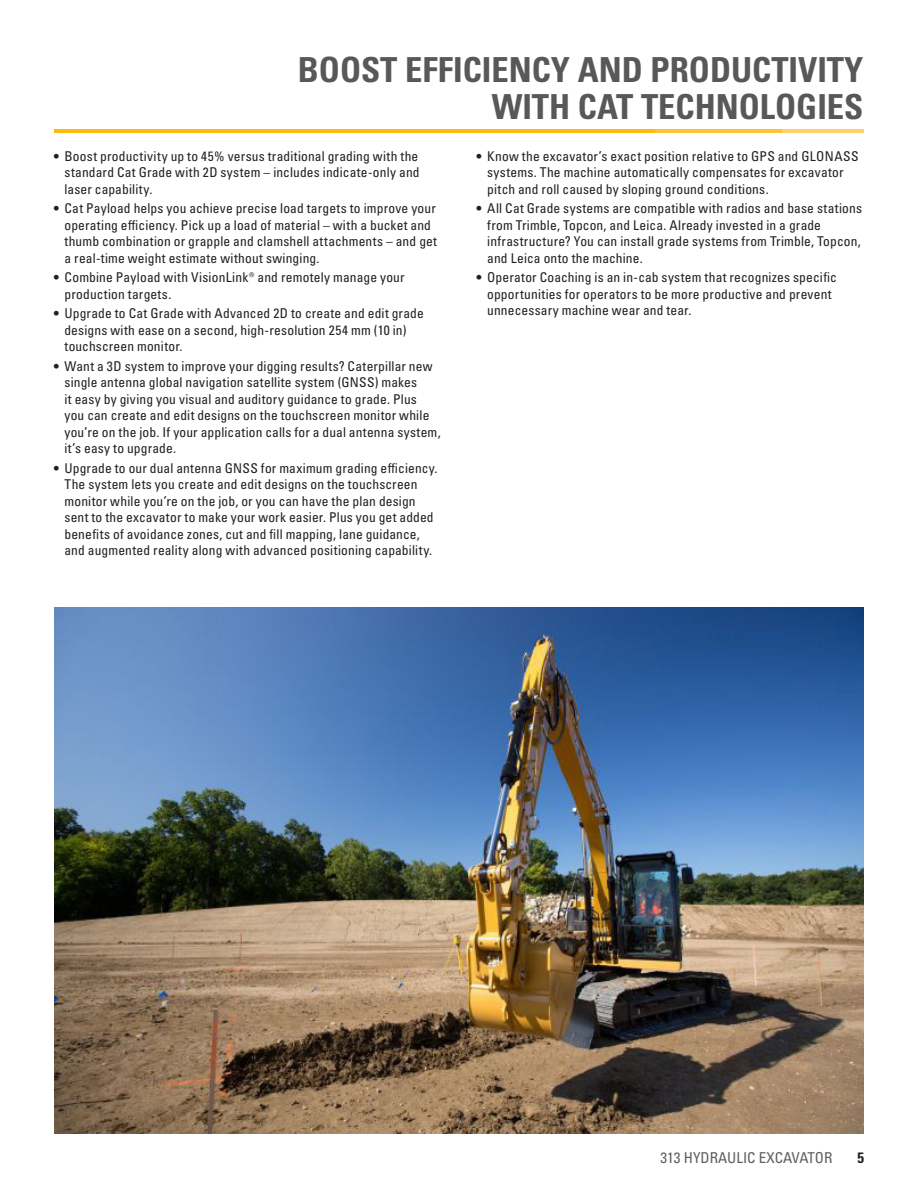
<style>
.page{position:relative;width:918px;height:1188px;background:#fff}
.page>*{position:absolute;margin:0;border:0;box-sizing:border-box;transform-origin:0 0}
.t1{font:34.5px/37.5px "Univers LTCYR 67 Bold Cond";color:#57585a;text-align:right}
.t2{font:condensed 15px "Univers LTCYR 57";color:#5d6163}
.t3{font:15px "Univers LTCYR 67 Bold Cond";color:#231f20}
.t4{font:condensed 13.5px/16.5px "Univers LTCYR 57";letter-spacing:.01em;color:#231f20}
</style>
<div class="page">
<hr style="left:54px;top:129px;width:601px;height:4px;background:#fcba13">
<hr style="left:654px;top:129px;width:128px;height:4px;background:#fcc437">
<hr style="left:782px;top:129px;width:81px;height:4px;background:#fdd266">
<img style="left:54px;top:608px;width:809px;height:526px">
<h1 class="t1" style="left:298px;top:50px;width:567px">BOOST EFFICIENCY AND PRODUCTIVITY<br>WITH CAT TECHNOLOGIES</h1>
<p class="t4" style="left:65px;top:147px;width:357px;text-align:justify;text-indent:-11px">• Boost productivity up to 45% versus traditional grading with the standard Cat Grade with 2D system – includes indicate-only and laser capability.</p>
<p class="t4" style="left:65px;top:200px;width:374px;text-indent:-11px">• Cat Payload helps you achieve precise load targets to improve your operating efficiency. Pick up a load of material – with a bucket and thumb combination or grapple and clamshell attachments – and get a real-time weight estimate without swinging.</p>
<p class="t4" style="left:65px;top:269px;width:342px;text-indent:-11px">• Combine Payload with VisionLink® and remotely manage your production targets.</p>
<p class="t4" style="left:65px;top:305px;width:361px;text-indent:-11px">• Upgrade to Cat Grade with Advanced 2D to create and edit grade designs with ease on a second, high-resolution 254 mm (10 in) touchscreen monitor.</p>
<p class="t4" style="left:65px;top:357px;width:378px;text-indent:-11px">• Want a 3D system to improve your digging results? Caterpillar new single antenna global navigation satellite system (GNSS) makes<br>it easy by giving you visual and auditory guidance to grade. Plus<br>you can create and edit designs on the touchscreen monitor while you’re on the job. If your application calls for a dual antenna system, it’s easy to upgrade.</p>
<p class="t4" style="left:65px;top:459px;width:375px;text-indent:-11px">• Upgrade to our dual antenna GNSS for maximum grading efficiency.<br>The system lets you create and edit designs on the touchscreen monitor while you’re on the job, or you can have the plan design sent to the excavator to make your work easier. Plus you get added benefits of avoidance zones, cut and fill mapping, lane guidance, and augmented reality along with advanced positioning capability.</p>
<p class="t4" style="left:487px;top:147px;width:373px;text-indent:-11px">• Know the excavator’s exact position relative to GPS and GLONASS systems. The machine automatically compensates for excavator pitch and roll caused by sloping ground conditions.</p>
<p class="t4" style="left:487px;top:200px;width:376px;text-indent:-11px">• All Cat Grade systems are compatible with radios and base stations from Trimble, Topcon, and Leica. Already invested in a grade infrastructure? You can install grade systems from Trimble, Topcon, and Leica onto the machine.</p>
<p class="t4" style="left:487px;top:269px;width:351px;text-indent:-11px">• Operator Coaching is an in-cab system that recognizes specific opportunities for operators to be more productive and prevent unnecessary machine wear and tear.</p>
<p class="t2" style="left:661px;top:1148px;width:173px">313 HYDRAULIC EXCAVATOR</p>
<p class="t3" style="left:857px;top:1148px;width:8px">5</p>
</div>
